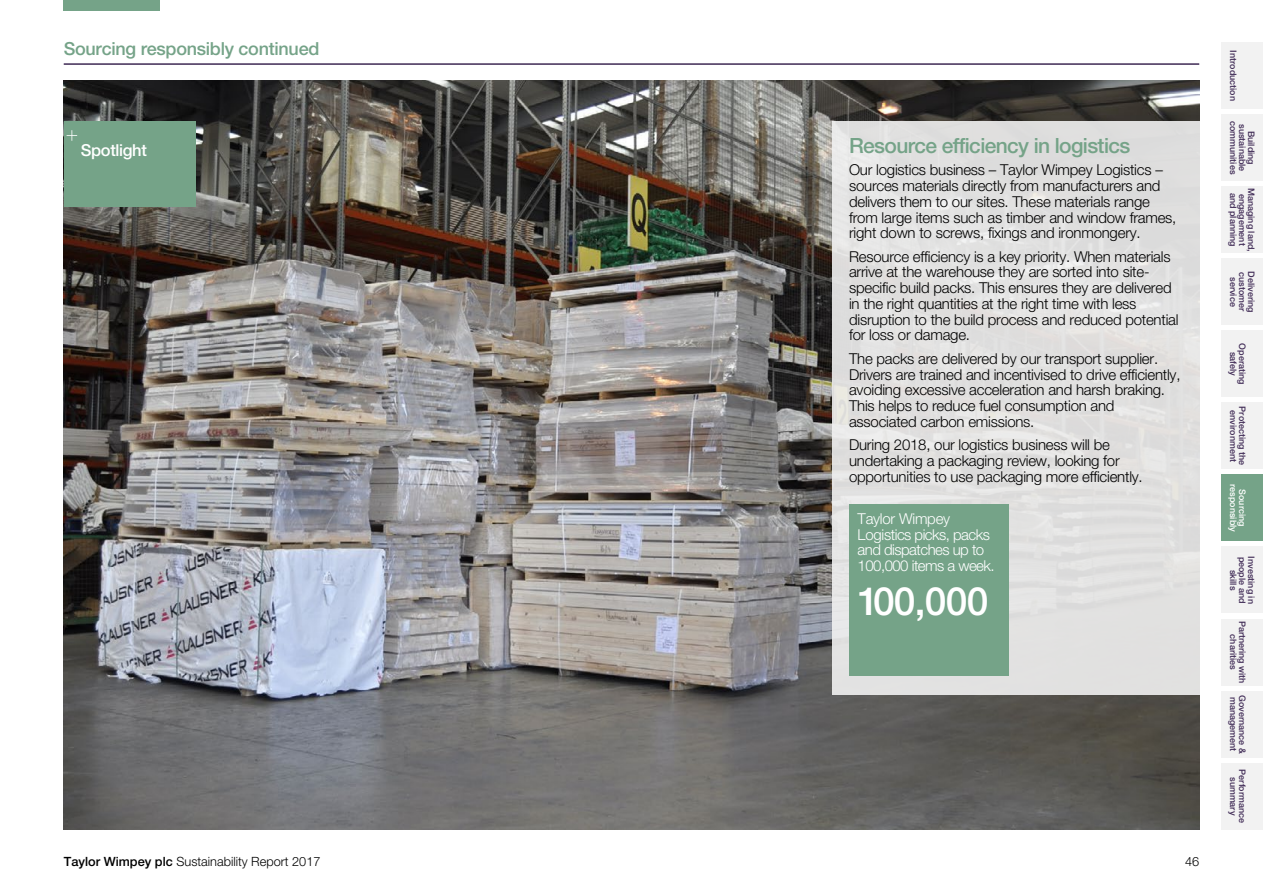
<style>
.page{position:relative;width:1263px;height:893px;background:#fff}
.page>*{position:absolute;margin:0;border:0;box-sizing:border-box;transform-origin:0 0}
.t1{font:500 39px "Helvetica Neue LT Std";letter-spacing:-.02em;color:#fff}
.t2{font:500 21px "Helvetica Neue LT Std";letter-spacing:-.03em;color:#75a388}
.t3{font:500 18px "Helvetica Neue LT Std";letter-spacing:-.015em;color:#75a388}
.t4{font:500 16.5px "Helvetica Neue LT Std";letter-spacing:-.02em;color:#fff}
.t5{font:300 15px/15.8px "Helvetica Neue LT Std";letter-spacing:-.015em;color:#000}
.t6{font:300 15px/15.8px "Helvetica Neue LT Std";letter-spacing:-.035em;color:#fff}
.t7{font:300 12.75px "Helvetica Neue LT Std";color:#000}
.t8{font:500 9px/9px "Helvetica Neue LT Std";color:#402b56;text-align:center}
.t9{font:500 9px/9px "Helvetica Neue LT Std";color:#fff;text-align:center}
.s1{font-weight:500}
</style>
<div class="page">
<div style="left:64px;top:0;width:96px;height:11px;background:#75a388"></div>
<hr style="left:64px;top:64px;width:1135px;height:1px;background:#402b56">
<div style="left:1221px;top:43px;width:42px;height:66px;background:#f2f2f2"></div>
<div style="left:1221px;top:187px;width:42px;height:66px;background:#f2f2f2"></div>
<div style="left:1221px;top:403px;width:42px;height:66px;background:#f2f2f2"></div>
<div style="left:1221px;top:259px;width:42px;height:66px;background:#f2f2f2"></div>
<div style="left:1221px;top:691px;width:42px;height:66px;background:#f2f2f2"></div>
<div style="left:1221px;top:547px;width:42px;height:66px;background:#f2f2f2"></div>
<div style="left:1221px;top:115px;width:42px;height:66px;background:#f2f2f2"></div>
<div style="left:1221px;top:475px;width:42px;height:66px;background:#75a388"></div>
<div style="left:1221px;top:331px;width:42px;height:66px;background:#f2f2f2"></div>
<div style="left:1221px;top:763px;width:42px;height:66px;background:#f2f2f2"></div>
<div style="left:1221px;top:619px;width:42px;height:66px;background:#f2f2f2"></div>
<img style="left:64px;top:81px;width:1135px;height:748px">
<div style="left:832px;top:121px;width:367px;height:573px;background:#e1e0e0"></div>
<div style="left:849px;top:505px;width:160px;height:171px;background:#75a388"></div>
<div style="left:64px;top:121px;width:131px;height:85px;background:#75a388"></div>
<svg style="left:67px;top:130px;width:10px;height:11px"></svg>
<p class="t3" style="left:64px;top:38px;width:257px">Sourcing responsibly continued</p>
<p class="t4" style="left:81px;top:141px;width:68px">Spotlight</p>
<h2 class="t2" style="left:849px;top:133px;width:283px">Resource efficiency in logistics</h2>
<p class="t5" style="left:849px;top:162px;width:329px">Our logistics business – Taylor Wimpey Logistics – sources materials directly from manufacturers and delivers them to our sites. These materials range from large items such as timber and window frames, right down to screws, fixings and ironmongery.</p>
<p class="t5" style="left:849px;top:248px;width:331px">Resource efficiency is a key priority. When materials arrive at the warehouse they are sorted into site&shy;specific build packs. This ensures they are delivered in the right quantities at the right time with less disruption to the build process and reduced potential for loss or damage.</p>
<p class="t5" style="left:849px;top:350px;width:333px">The packs are delivered by our transport supplier.<br>Drivers are trained and incentivised to drive efficiently, avoiding excessive acceleration and harsh braking.<br>This helps to reduce fuel consumption and associated carbon emissions.</p>
<p class="t5" style="left:849px;top:437px;width:295px">During 2018, our logistics business will be undertaking a packaging review, looking for opportunities to use packaging more efficiently.</p>
<p class="t6" style="left:857px;top:510px;width:139px">Taylor Wimpey<br>Logistics picks, packs and dispatches up to<br>100,000 items a week.</p>
<h1 class="t1" style="left:857px;top:578px;width:132px">100,000</h1>
<p class="t7" style="left:64px;top:854px;width:258px"><span class="s1">Taylor Wimpey plc</span> Sustainability Report 2017</p>
<p class="t7" style="left:1185px;top:854px;width:16px">46</p>
<p class="t8" style="left:1238px;top:50px;width:52px;rotate:90deg">Introduction</p>
<p class="t8" style="left:1256px;top:121px;width:55px;rotate:90deg">Building sustainable communities</p>
<p class="t8" style="left:1260px;top:188px;width:66px;line-height:18px;rotate:90deg">Managing land, and planning</p>
<p class="t8" style="left:1247px;top:194px;width:53px;rotate:90deg">engagement</p>
<p class="t8" style="left:1260px;top:271px;width:43px;line-height:18px;rotate:90deg">Delivering service</p>
<p class="t8" style="left:1247px;top:272px;width:41px;rotate:90deg">customer</p>
<p class="t8" style="left:1247px;top:343px;width:43px;rotate:90deg">Operating safely</p>
<p class="t8" style="left:1247px;top:406px;width:60px;rotate:90deg">Protecting the environment</p>
<p class="t9" style="left:1247px;top:484px;width:50px;rotate:90deg">Sourcing responsibly</p>
<p class="t8" style="left:1260px;top:556px;width:49px;line-height:18px;rotate:90deg">Investing in skills</p>
<p class="t8" style="left:1247px;top:557px;width:48px;rotate:90deg">people and</p>
<p class="t8" style="left:1247px;top:620px;width:65px;rotate:90deg">Partnering with charities</p>
<p class="t8" style="left:1238px;top:697px;width:56px;rotate:90deg">management</p>
<p class="t8" style="left:1247px;top:695px;width:60px;rotate:90deg">Governance &amp;</p>
<p class="t8" style="left:1247px;top:769px;width:55px;rotate:90deg">Performance summary</p>
</div>
